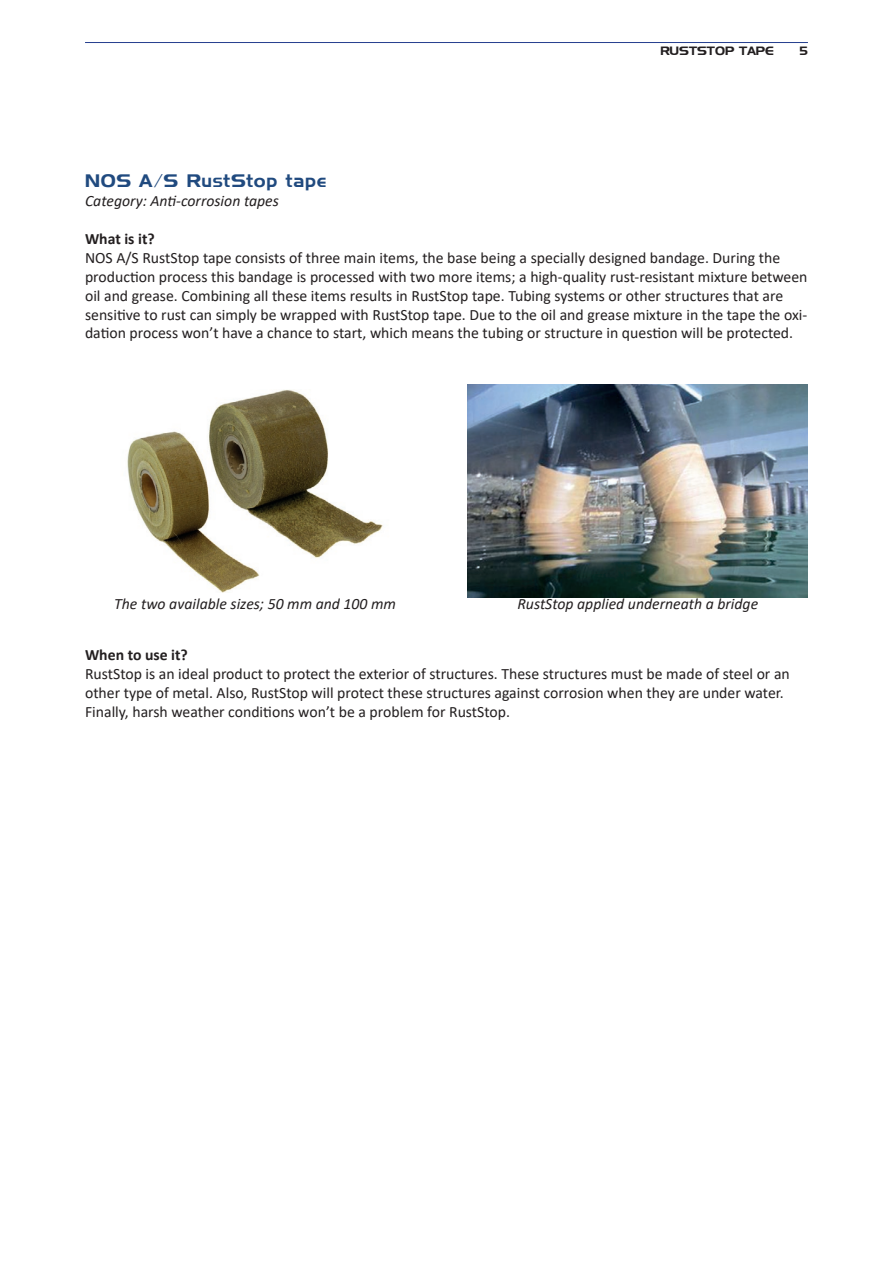
<style>
.page{position:relative;width:893px;height:1263px;background:#fff}
.page>*{position:absolute;margin:0;border:0;box-sizing:border-box;transform-origin:0 0}
.t1{font:18px "Denmark";letter-spacing:.04em;color:#204a7f}
.t2{font:15.75px/18.9px "Calibri";color:#231f20}
.t3{font:italic 15.75px "Calibri";color:#231f20}
.t4{font:700 15.75px "Calibri";color:#231f20}
.t5{font:12px "Denmark";color:#231f20}
</style>
<div class="page">
<img style="left:468px;top:385px;width:340px;height:212px">
<img style="left:127px;top:390px;width:256px;height:202px">
<hr style="left:85px;top:42px;width:723px;height:1px;background:#253f8e">
<p class="t5" style="left:660px;top:44px;width:115px">RUSTSTOP TAPE</p>
<p class="t5" style="left:799px;top:44px;width:10px">5</p>
<p class="t1" style="left:85px;top:170px;width:243px">NOS A/S RustStop tape</p>
<p class="t3" style="left:85px;top:190px;width:195px">Category: Anti-corrosion tapes</p>
<p class="t4" style="left:85px;top:228px;width:71px">What is it?</p>
<p class="t2" style="left:85px;top:248px;width:724px">NOS A/S RustStop tape consists of three main items, the base being a specially designed bandage. During the production process this bandage is processed with two more items; a high-quality rust-resistant mixture between oil and grease. Combining all these items results in RustStop tape. Tubing systems or other structures that are sensitive to rust can simply be wrapped with RustStop tape. Due to the oil and grease mixture in the tape the oxi&shy;dation process won’t have a chance to start, which means the tubing or structure in question will be protected.</p>
<p class="t3" style="left:114px;top:593px;width:283px">The two available sizes; 50 mm and 100 mm</p>
<p class="t3" style="left:517px;top:593px;width:242px">RustStop applied underneath a bridge</p>
<p class="t4" style="left:85px;top:643px;width:104px">When to use it?</p>
<p class="t2" style="left:85px;top:664px;width:706px">RustStop is an ideal product to protect the exterior of structures. These structures must be made of steel or an other type of metal. Also, RustStop will protect these structures against corrosion when they are under water.<br>Finally, harsh weather conditions won’t be a problem for RustStop.</p>
</div>
